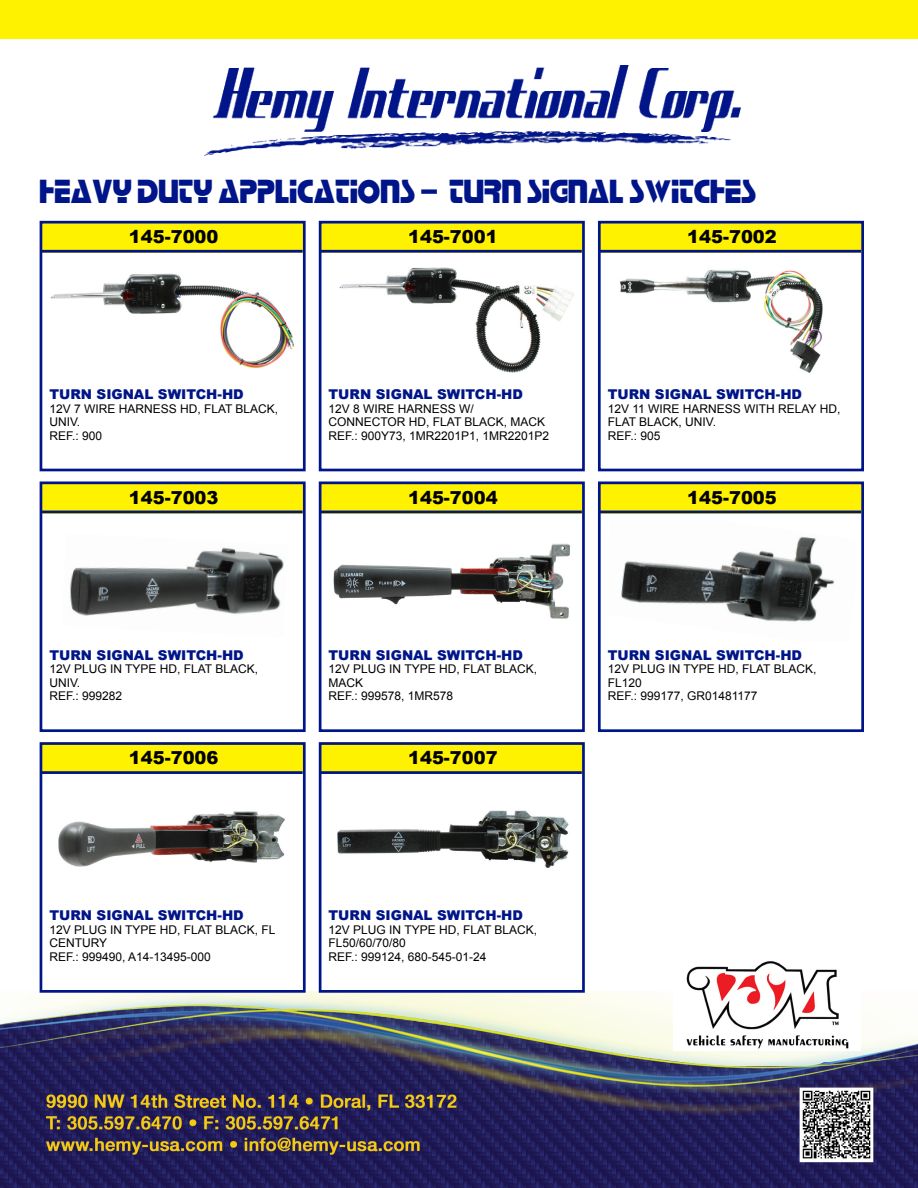
<style>
.page{position:relative;width:918px;height:1188px;background:#fff}
.page>*{position:absolute;margin:0;border:0;box-sizing:border-box;transform-origin:0 0}
.t1{font:34.65px "Scottsdale Normal";color:#001589;scale:.91 1}
.t2{font:900 17.85px "Arial";color:#000}
.t3{font:900 13.5px "Arial";color:#001589}
.t4{font:12px/13.5px "Arial";color:#000}
</style>
<div class="page">
<img style="left:0;top:991px;width:918px;height:197px">
<div style="left:0;top:0;width:918px;height:39px;background:#fff200"></div>
<img style="left:205px;top:66px;width:536px;height:90px">
<div style="left:41px;top:222px;width:263px;height:31px;background:#fff200"></div>
<div style="left:40px;top:221px;width:266px;height:250px;border:3px solid #001589"></div>
<img style="left:50px;top:273px;width:245px;height:96px">
<hr style="left:40px;top:250px;width:263px;height:3px;background:#001589">
<div style="left:320px;top:222px;width:264px;height:31px;background:#fff200"></div>
<div style="left:319px;top:221px;width:266px;height:250px;border:3px solid #001589"></div>
<img style="left:339px;top:268px;width:235px;height:104px">
<hr style="left:320px;top:250px;width:262px;height:3px;background:#001589">
<div style="left:599px;top:222px;width:264px;height:31px;background:#fff200"></div>
<div style="left:598px;top:221px;width:266px;height:250px;border:3px solid #001589"></div>
<img style="left:620px;top:269px;width:203px;height:103px">
<hr style="left:599px;top:250px;width:262px;height:3px;background:#001589">
<div style="left:41px;top:482px;width:263px;height:31px;background:#fff200"></div>
<div style="left:40px;top:481px;width:266px;height:251px;border:3px solid #001589"></div>
<img style="left:70px;top:547px;width:214px;height:69px">
<hr style="left:40px;top:511px;width:263px;height:2px;background:#001589">
<div style="left:320px;top:482px;width:264px;height:31px;background:#fff200"></div>
<div style="left:319px;top:481px;width:266px;height:251px;border:3px solid #001589"></div>
<img style="left:333px;top:543px;width:237px;height:76px">
<hr style="left:320px;top:511px;width:262px;height:2px;background:#001589">
<div style="left:599px;top:482px;width:264px;height:31px;background:#fff200"></div>
<div style="left:598px;top:481px;width:266px;height:251px;border:3px solid #001589"></div>
<img style="left:621px;top:536px;width:213px;height:86px">
<hr style="left:599px;top:511px;width:262px;height:2px;background:#001589">
<div style="left:41px;top:743px;width:263px;height:31px;background:#fff200"></div>
<div style="left:40px;top:742px;width:266px;height:251px;border:3px solid #001589"></div>
<img style="left:58px;top:811px;width:227px;height:56px">
<hr style="left:40px;top:771px;width:263px;height:3px;background:#001589">
<div style="left:320px;top:743px;width:264px;height:31px;background:#fff200"></div>
<div style="left:319px;top:742px;width:266px;height:251px;border:3px solid #001589"></div>
<img style="left:337px;top:810px;width:232px;height:58px">
<hr style="left:320px;top:771px;width:262px;height:3px;background:#001589">
<img style="left:673px;top:961px;width:187px;height:89px">
<h1 class="t1" style="left:40px;top:173px;width:789px">HEAVY DUTY APPLICATIONS - TURN SIGNAL SWITCHES</h1>
<h2 class="t2" style="left:129px;top:224px;width:91px">145-7000</h2>
<h2 class="t2" style="left:408px;top:224px;width:91px">145-7001</h2>
<h2 class="t2" style="left:687px;top:224px;width:91px">145-7002</h2>
<p class="t3" style="left:49px;top:384px;width:196px">TURN SIGNAL SWITCH-HD</p>
<p class="t4" style="left:49px;top:402px;width:230px">12V 7 WIRE HARNESS HD, FLAT BLACK,<br>UNIV.<br>REF.: 900</p>
<p class="t3" style="left:329px;top:384px;width:196px">TURN SIGNAL SWITCH-HD</p>
<p class="t4" style="left:329px;top:402px;width:222px">12V 8 WIRE HARNESS W/<br>CONNECTOR HD, FLAT BLACK, MACK<br>REF.: 900Y73, 1MR2201P1, 1MR2201P2</p>
<p class="t3" style="left:608px;top:384px;width:196px">TURN SIGNAL SWITCH-HD</p>
<p class="t4" style="left:608px;top:402px;width:234px">12V 11 WIRE HARNESS WITH RELAY HD,<br>FLAT BLACK, UNIV.<br>REF.: 905</p>
<h2 class="t2" style="left:129px;top:484px;width:91px">145-7003</h2>
<h2 class="t2" style="left:408px;top:484px;width:91px">145-7004</h2>
<h2 class="t2" style="left:687px;top:484px;width:91px">145-7005</h2>
<p class="t3" style="left:49px;top:645px;width:196px">TURN SIGNAL SWITCH-HD</p>
<p class="t4" style="left:49px;top:662px;width:210px">12V PLUG IN TYPE HD, FLAT BLACK,<br>UNIV.<br>REF.: 999282</p>
<p class="t3" style="left:329px;top:645px;width:196px">TURN SIGNAL SWITCH-HD</p>
<p class="t4" style="left:329px;top:662px;width:210px">12V PLUG IN TYPE HD, FLAT BLACK,<br>MACK<br>REF.: 999578, 1MR578</p>
<p class="t3" style="left:608px;top:645px;width:196px">TURN SIGNAL SWITCH-HD</p>
<p class="t4" style="left:608px;top:662px;width:210px">12V PLUG IN TYPE HD, FLAT BLACK,<br>FL120<br>REF.: 999177, GR01481177</p>
<h2 class="t2" style="left:129px;top:745px;width:91px">145-7006</h2>
<h2 class="t2" style="left:408px;top:745px;width:91px">145-7007</h2>
<p class="t3" style="left:49px;top:906px;width:196px">TURN SIGNAL SWITCH-HD</p>
<p class="t4" style="left:49px;top:923px;width:228px">12V PLUG IN TYPE HD, FLAT BLACK, FL<br>CENTURY<br>REF.: 999490, A14-13495-000</p>
<p class="t3" style="left:329px;top:906px;width:196px">TURN SIGNAL SWITCH-HD</p>
<p class="t4" style="left:329px;top:923px;width:210px">12V PLUG IN TYPE HD, FLAT BLACK,<br>FL50/60/70/80<br>REF.: 999124, 680-545-01-24</p>
</div>
